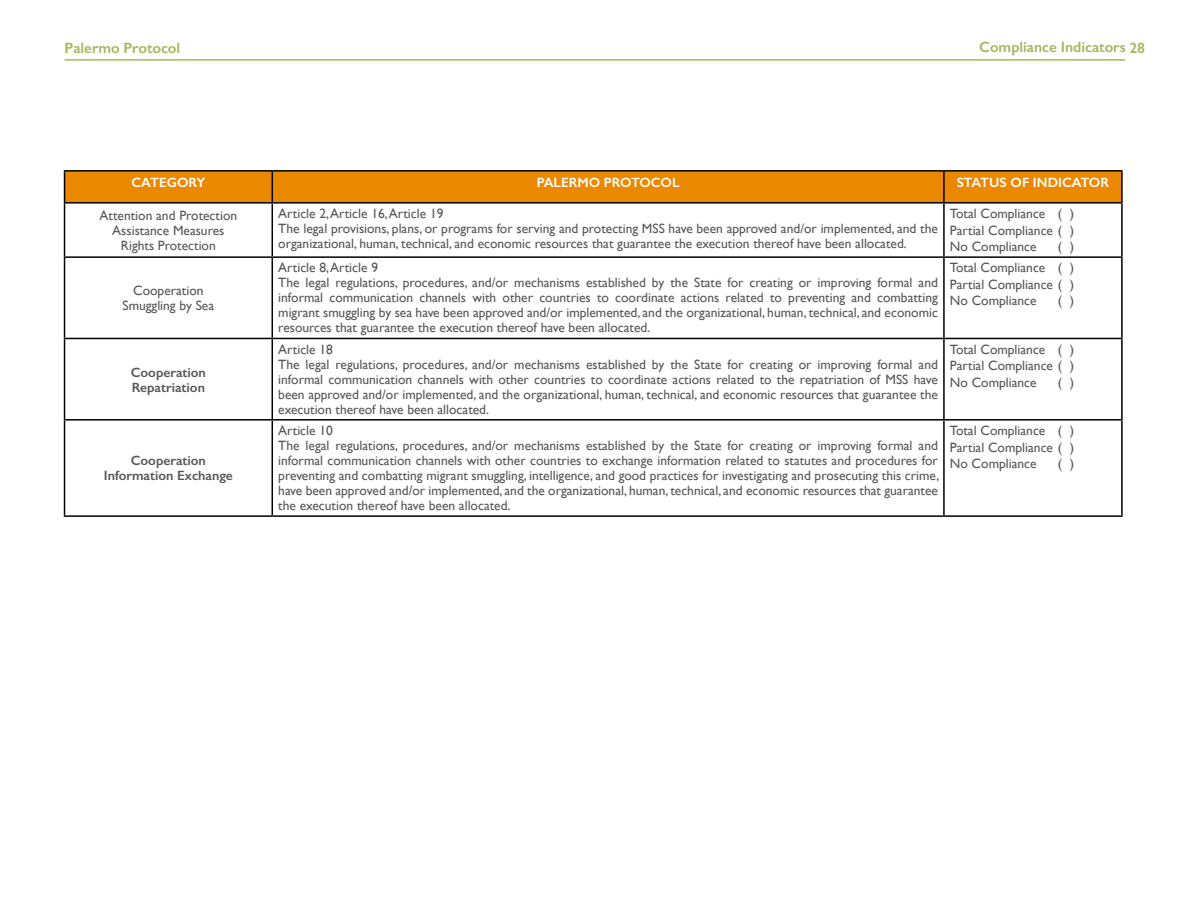
<style>
.page{position:relative;width:1188px;height:918px;background:#fff}
.page>*{position:absolute;margin:0;border:0;box-sizing:border-box;transform-origin:0 0}
.t1{font:600 15px "Gill Sans";color:#a6b65b}
.t2{font:13.5px/15px "Gill Sans";color:#575756}
.t3{font:600 13.5px/15px "Gill Sans";color:#575756}
.t4{font:600 13.5px "Gill Sans";color:#fff}
</style>
<div class="page">
<hr style="left:65px;top:59px;width:1060px;height:2px;background:#a6b65b">
<div style="left:65px;top:172px;width:1056px;height:30px;background:#ea8900"></div>
<hr style="left:272px;top:172px;width:1px;height:30px;background:#000">
<hr style="left:943px;top:172px;width:2px;height:30px;background:#000">
<hr style="left:64px;top:204px;width:1px;height:52px;background:#000">
<hr style="left:272px;top:204px;width:1px;height:52px;background:#000">
<hr style="left:943px;top:204px;width:2px;height:52px;background:#000">
<hr style="left:1121px;top:204px;width:2px;height:52px;background:#000">
<hr style="left:64px;top:256px;width:208px;height:2px;background:#000">
<hr style="left:64px;top:258px;width:1px;height:80px;background:#000">
<hr style="left:272px;top:256px;width:672px;height:2px;background:#000">
<hr style="left:272px;top:258px;width:1px;height:80px;background:#000">
<hr style="left:944px;top:256px;width:179px;height:2px;background:#000">
<hr style="left:943px;top:258px;width:2px;height:80px;background:#000">
<hr style="left:1121px;top:258px;width:2px;height:80px;background:#000">
<hr style="left:64px;top:338px;width:208px;height:1px;background:#000">
<hr style="left:64px;top:339px;width:1px;height:80px;background:#000">
<hr style="left:272px;top:338px;width:672px;height:1px;background:#000">
<hr style="left:272px;top:339px;width:1px;height:80px;background:#000">
<hr style="left:944px;top:338px;width:179px;height:1px;background:#000">
<hr style="left:943px;top:339px;width:2px;height:80px;background:#000">
<hr style="left:1121px;top:339px;width:2px;height:80px;background:#000">
<hr style="left:64px;top:419px;width:208px;height:2px;background:#000">
<hr style="left:64px;top:421px;width:1px;height:94px;background:#000">
<hr style="left:272px;top:419px;width:672px;height:2px;background:#000">
<hr style="left:272px;top:421px;width:1px;height:94px;background:#000">
<hr style="left:944px;top:419px;width:179px;height:2px;background:#000">
<hr style="left:943px;top:421px;width:2px;height:94px;background:#000">
<hr style="left:1121px;top:421px;width:2px;height:94px;background:#000">
<hr style="left:64px;top:515px;width:208px;height:2px;background:#000">
<hr style="left:272px;top:515px;width:672px;height:2px;background:#000">
<hr style="left:944px;top:515px;width:179px;height:2px;background:#000">
<hr style="left:64px;top:170px;width:208px;height:2px;background:#000">
<hr style="left:64px;top:172px;width:1px;height:30px;background:#000">
<hr style="left:272px;top:170px;width:672px;height:2px;background:#000">
<hr style="left:64px;top:202px;width:208px;height:2px;background:#000">
<hr style="left:944px;top:170px;width:179px;height:2px;background:#000">
<hr style="left:1121px;top:172px;width:2px;height:30px;background:#000">
<hr style="left:272px;top:202px;width:672px;height:2px;background:#000">
<hr style="left:944px;top:202px;width:179px;height:2px;background:#000">
<p class="t1" style="left:65px;top:39px;width:117px">Palermo Protocol</p>
<p class="t1" style="left:979px;top:38px;width:167px">Compliance Indicators 28</p>
<p class="t4" style="left:132px;top:174px;width:75px">CATEGORY</p>
<p class="t4" style="left:537px;top:174px;width:144px">PALERMO PROTOCOL</p>
<p class="t4" style="left:957px;top:174px;width:154px">STATUS OF INDICATOR</p>
<p class="t2" style="left:100px;top:207px;width:139px;text-align:center">Attention and Protection<br>Assistance Measures<br>Rights Protection</p>
<p class="t2" style="left:278px;top:206px;width:661px">Article 2, Article 16, Article 19<br>The legal provisions, plans, or programs for serving and protecting MSS have been approved and/or implemented, and the organizational, human, technical, and economic resources that guarantee the execution thereof have been allocated.</p>
<p class="t2" style="left:950px;top:205px;width:126px;line-height:16.5px;text-align:justify">Total Compliance ( )<br>Partial Compliance ( )<br>No Compliance</p>
<p class="t2" style="left:1058px;top:239px;width:18px">( )</p>
<p class="t2" style="left:123px;top:283px;width:93px;text-align:center">Cooperation<br>Smuggling by Sea</p>
<p class="t3" style="left:131px;top:364px;width:77px">Cooperation<br>Repatriation</p>
<p class="t3" style="left:104px;top:453px;width:131px;text-align:center">Cooperation<br>Information Exchange</p>
<p class="t2" style="left:278px;top:260px;width:661px">Article 8, Article 9<br>The legal regulations, procedures, and/or mechanisms established by the State for creating or improving formal and informal communication channels with other countries to coordinate actions related to preventing and combatting migrant smuggling by sea have been approved and/or implemented, and the organizational, human, technical, and economic resources that guarantee the execution thereof have been allocated.</p>
<p class="t2" style="left:950px;top:260px;width:126px;line-height:16.5px;text-align:justify">Total Compliance ( )<br>Partial Compliance ( )<br>No Compliance</p>
<p class="t2" style="left:1058px;top:293px;width:18px">( )</p>
<p class="t2" style="left:278px;top:342px;width:661px">Article 18<br>The legal regulations, procedures, and/or mechanisms established by the State for creating or improving formal and informal communication channels with other countries to coordinate actions related to the repatriation of MSS have been approved and/or implemented, and the organizational, human, technical, and economic resources that guarantee the execution thereof have been allocated.</p>
<p class="t2" style="left:950px;top:341px;width:126px;line-height:16.5px;text-align:justify">Total Compliance ( )<br>Partial Compliance ( )<br>No Compliance</p>
<p class="t2" style="left:1058px;top:375px;width:18px">( )</p>
<p class="t2" style="left:278px;top:423px;width:663px">Article 10<br>The legal regulations, procedures, and/or mechanisms established by the State for creating or improving formal and informal communication channels with other countries to exchange information related to statutes and procedures for preventing and combatting migrant smuggling, intelligence, and good practices for investigating and prosecuting this crime, have been approved and/or implemented, and the organizational, human, technical, and economic resources that guarantee the execution thereof have been allocated.</p>
<p class="t2" style="left:950px;top:422px;width:126px;line-height:16.5px;text-align:justify">Total Compliance ( )<br>Partial Compliance ( )<br>No Compliance</p>
<p class="t2" style="left:1058px;top:456px;width:18px">( )</p>
</div>
